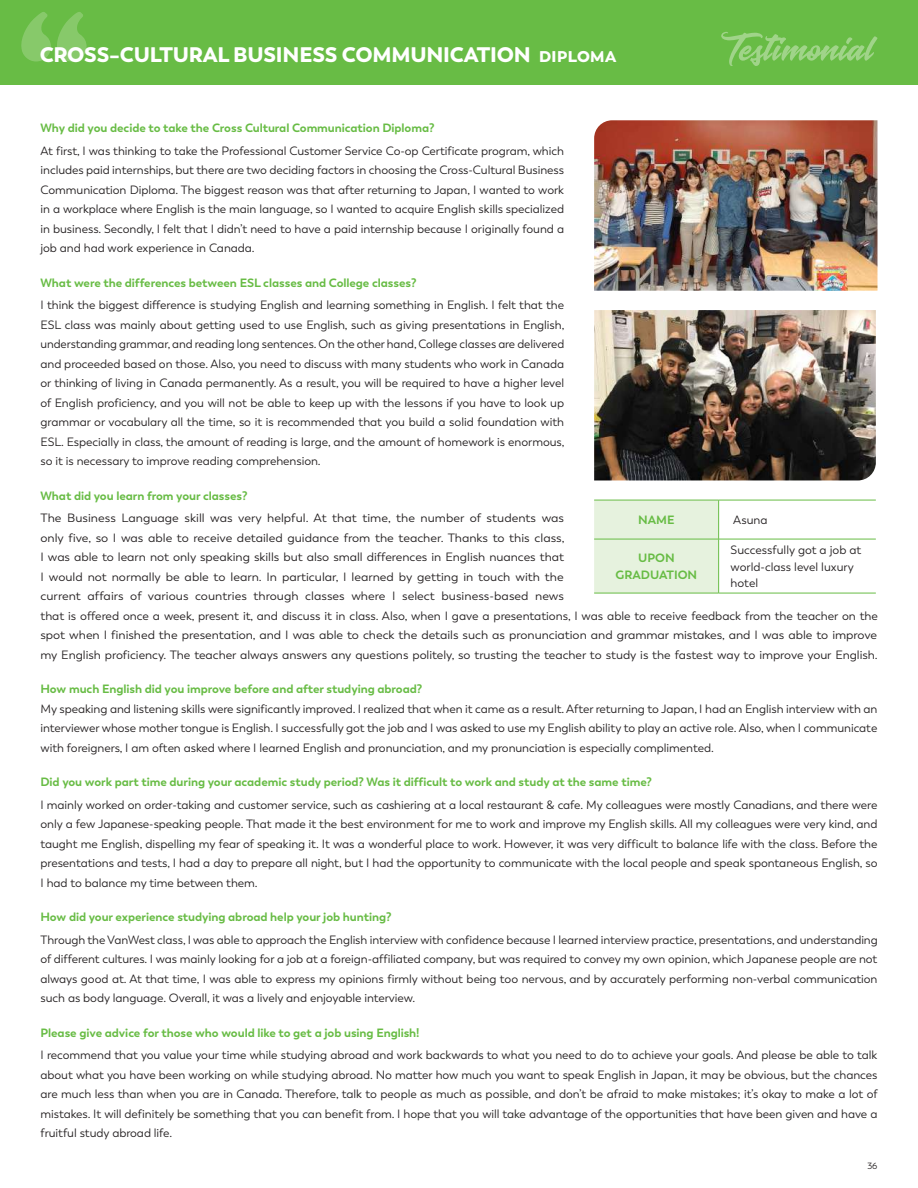
<style>
.page{position:relative;width:918px;height:1188px;background:#fff}
.page>*{position:absolute;margin:0;border:0;box-sizing:border-box;transform-origin:0 0}
.t1{font:900 21px "Boston";letter-spacing:-.01em;color:#fff}
.t2{font:12px/19.5px "Boston";letter-spacing:-.005em;color:#231f20;text-align:justify}
.t3{font:12px/19.5px "Boston";letter-spacing:-.005em;color:#231f20;scale:1.04 1}
.t4{font:700 12px/16.5px "Boston";letter-spacing:-.005em;color:#68bc45;text-align:center}
.t5{font:9px "Boston";color:#231f20}
.s1{font-weight:700}
</style>
<div class="page">
<div style="left:0;top:0;width:918px;height:85px;background:#68bc45"></div>
<svg style="left:721px;top:32px;width:157px;height:34px"></svg>
<div style="left:594px;top:501px;width:124px;height:92px;background:#e6f2de"></div>
<hr style="left:594px;top:500px;width:125px;height:1px;background:#68bc45">
<hr style="left:719px;top:500px;width:157px;height:1px;background:#68bc45">
<hr style="left:718px;top:500px;width:1px;height:39px;background:#68bc45">
<hr style="left:594px;top:539px;width:125px;height:1px;background:#68bc45">
<hr style="left:719px;top:539px;width:157px;height:1px;background:#68bc45">
<hr style="left:718px;top:539px;width:1px;height:54px;background:#68bc45">
<hr style="left:594px;top:593px;width:125px;height:1px;background:#68bc45">
<hr style="left:719px;top:593px;width:157px;height:1px;background:#68bc45">
<svg style="left:21px;top:12px;width:66px;height:50px"></svg>
<img style="left:594px;top:120px;width:284px;height:171px">
<img style="left:594px;top:310px;width:282px;height:170px">
<h1 class="t1" style="left:40px;top:41px;width:578px">CROSS–CULTURAL BUSINESS COMMUNICATION <span class="s1">diploma</span></h1>
<p class="t4" style="left:40px;top:120px;width:396px">Why did you decide to take the Cross Cultural Communication Diploma?</p>
<p class="t2" style="left:40px;top:141px;width:525px">At first, I was thinking to take the Professional Customer Service Co-op Certificate program, which includes paid internships, but there are two deciding factors in choosing the Cross-Cultural Business Communication Diploma. The biggest reason was that after returning to Japan, I wanted to work in a workplace where English is the main language, so I wanted to acquire English skills specialized in business. Secondly, I felt that I didn’t need to have a paid internship because I originally found a job and had work experience in Canada.</p>
<p class="t4" style="left:40px;top:274px;width:378px">What were the differences between ESL classes and College classes?</p>
<p class="t2" style="left:40px;top:296px;width:525px">I think the biggest difference is studying English and learning something in English. I felt that the ESL class was mainly about getting used to use English, such as giving presentations in English, understanding grammar, and reading long sentences. On the other hand, College classes are delivered and proceeded based on those. Also, you need to discuss with many students who work in Canada or thinking of living in Canada permanently. As a result, you will be required to have a higher level of English proficiency, and you will not be able to keep up with the lessons if you have to look up grammar or vocabulary all the time, so it is recommended that you build a solid foundation with ESL. Especially in class, the amount of reading is large, and the amount of homework is enormous, so it is necessary to improve reading comprehension.</p>
<p class="t4" style="left:40px;top:487px;width:209px">What did you learn from your classes?</p>
<p class="t3" style="left:40px;top:509px;width:807px">The Business Language skill was very helpful. At that time, the number of students was<br>only five, so I was able to receive detailed guidance from the teacher. Thanks to this class,<br>I was able to learn not only speaking skills but also small differences in English nuances that<br>I would not normally be able to learn. In particular, I learned by getting in touch with the<br>current affairs of various countries through classes where I select business-based news<br>that is offered once a week, present it, and discuss it in class. Also, when I gave a presentations, I was able to receive feedback from the teacher on the spot when I finished the presentation, and I was able to check the details such as pronunciation and grammar mistakes, and I was able to improve my English proficiency. The teacher always answers any questions politely, so trusting the teacher to study is the fastest way to improve your English.</p>
<p class="t4" style="left:40px;top:681px;width:383px">How much English did you improve before and after studying abroad?</p>
<p class="t2" style="left:40px;top:699px;width:838px">My speaking and listening skills were significantly improved. I realized that when it came as a result. After returning to Japan, I had an English interview with an interviewer whose mother tongue is English. I successfully got the job and I was asked to use my English ability to play an active role. Also, when I communicate with foreigners, I am often asked where I learned English and pronunciation, and my pronunciation is especially complimented.</p>
<p class="t4" style="left:40px;top:774px;width:613px">Did you work part time during your academic study period? Was it difficult to work and study at the same time?</p>
<p class="t2" style="left:40px;top:795px;width:839px">I mainly worked on order-taking and customer service, such as cashiering at a local restaurant &amp; cafe. My colleagues were mostly Canadians, and there were only a few Japanese-speaking people. That made it the best environment for me to work and improve my English skills. All my colleagues were very kind, and taught me English, dispelling my fear of speaking it. It was a wonderful place to work. However, it was very difficult to balance life with the class. Before the presentations and tests, I had a day to prepare all night, but I had the opportunity to communicate with the local people and speak spontaneous English, so I had to balance my time between them.</p>
<p class="t4" style="left:40px;top:909px;width:352px">How did your experience studying abroad help your job hunting?</p>
<p class="t2" style="left:40px;top:930px;width:839px">Through the VanWest class, I was able to approach the English interview with confidence because I learned interview practice, presentations, and understanding of different cultures. I was mainly looking for a job at a foreign-affiliated company, but was required to convey my own opinion, which Japanese people are not always good at. At that time, I was able to express my opinions firmly without being too nervous, and by accurately performing non-verbal communication such as body language. Overall, it was a lively and enjoyable interview.</p>
<p class="t4" style="left:40px;top:1024px;width:381px">Please give advice for those who would like to get a job using English!</p>
<p class="t2" style="left:40px;top:1046px;width:839px">I recommend that you value your time while studying abroad and work backwards to what you need to do to achieve your goals. And please be able to talk about what you have been working on while studying abroad. No matter how much you want to speak English in Japan, it may be obvious, but the chances are much less than when you are in Canada. Therefore, talk to people as much as possible, and don’t be afraid to make mistakes; it’s okay to make a lot of mistakes. It will definitely be something that you can benefit from. I hope that you will take advantage of the opportunities that have been given and have a fruitful study abroad life.</p>
<p class="t4" style="left:638px;top:512px;width:38px">NAME</p>
<p class="t2" style="left:733px;top:510px;width:36px">Asuna</p>
<p class="t4" style="left:616px;top:550px;width:83px">UPON<br>GRADUATION</p>
<p class="t2" style="left:731px;top:542px;width:132px;line-height:16.5px;text-align:left">Successfully got a job at world-class level luxury hotel</p>
<p class="t5" style="left:867px;top:1160px;width:12px">36</p>
</div>
